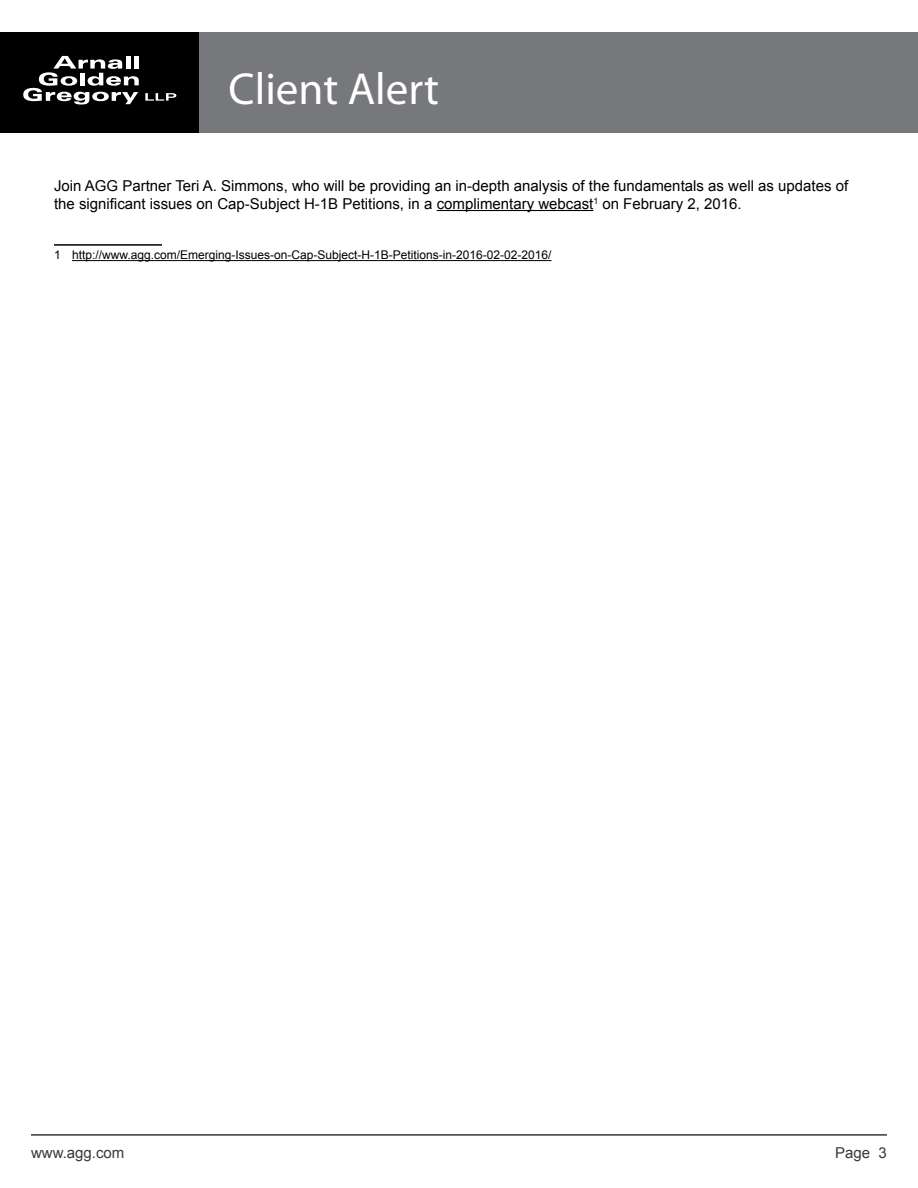
<style>
.page{position:relative;width:918px;height:1188px;background:#fff}
.page>*{position:absolute;margin:0;border:0;box-sizing:border-box;transform-origin:0 0}
.t1{font:45px "Myriad Pro";color:#fff}
.t2{font:15px/18px "Arial";color:#000}
.t3{font:15px "Arial";color:#383839}
.t4{font:12px "Arial";color:#000}
</style>
<div class="page">
<div style="left:0;top:32px;width:200px;height:101px;background:#000"></div>
<svg style="left:23px;top:56px;width:116px;height:49px"></svg>
<svg style="left:145px;top:93px;width:31px;height:8px"></svg>
<div style="left:200px;top:32px;width:718px;height:101px;background:#77787b"></div>
<hr style="left:31px;top:1134px;width:856px;height:2px;background:#383839">
<hr style="left:437px;top:210px;width:156px;height:1px;background:#000">
<hr style="left:54px;top:244px;width:108px;height:2px;background:#000">
<hr style="left:72px;top:260px;width:480px;height:1px;background:#000">
<h1 class="t1" style="left:229px;top:61px;width:212px">Client Alert</h1>
<p class="t2" style="left:54px;top:177px;width:796px">Join AGG Partner Teri A. Simmons, who will be providing an in-depth analysis of the fundamentals as well as updates of the significant issues on Cap-Subject H-1B Petitions, in a complimentary webcast<sup>1</sup> on February 2, 2016.</p>
<p class="t4" style="left:54px;top:247px;width:499px">1 http://www.agg.com/Emerging-Issues-on-Cap-Subject-H-1B-Petitions-in-2016-02-02-2016/</p>
<p class="t3" style="left:31px;top:1142px;width:95px">www.agg.com</p>
<p class="t3" style="left:835px;top:1142px;width:53px">Page 3</p>
</div>
